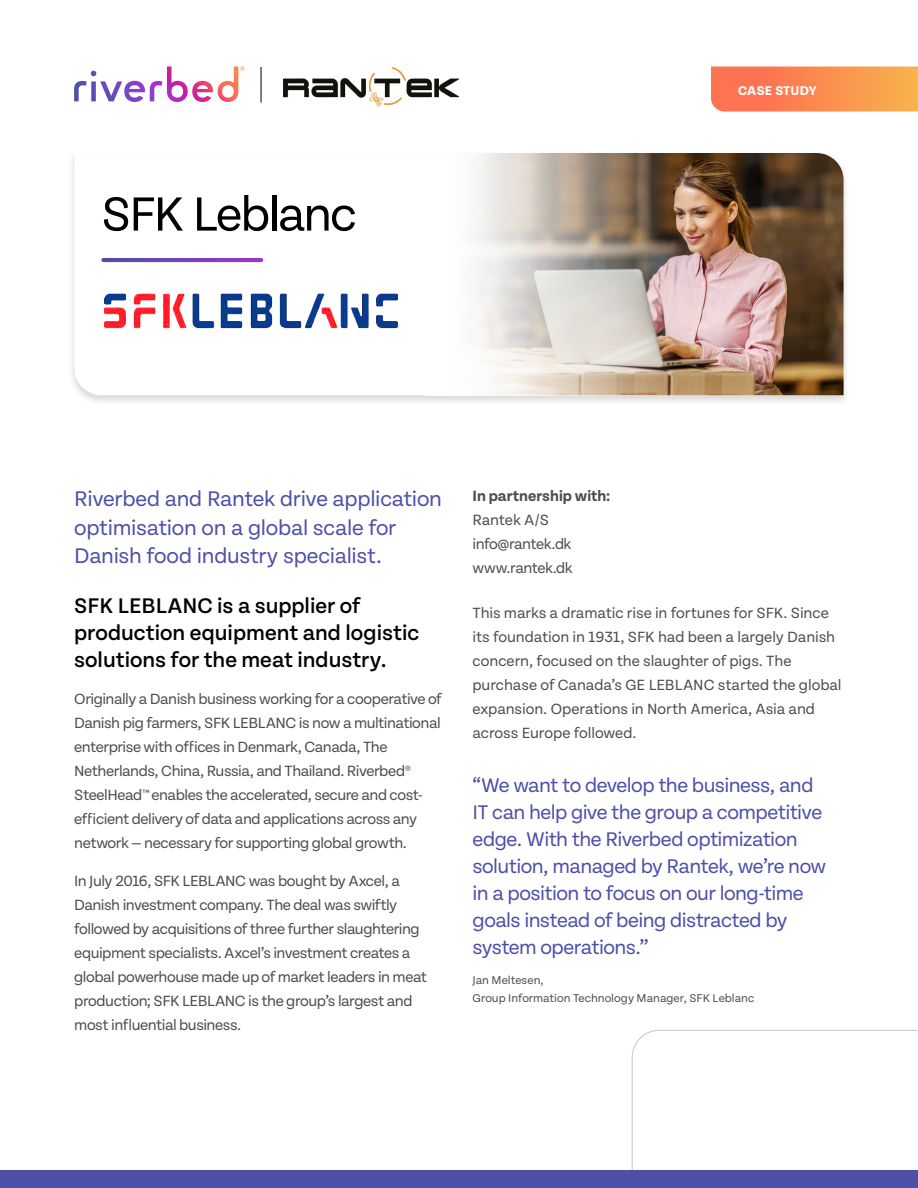
<style>
.page{position:relative;width:918px;height:1188px;background:#fff}
.page>*{position:absolute;margin:0;border:0;box-sizing:border-box;transform-origin:0 0}
.t1{font:51px "Tenon";letter-spacing:-.045em;color:#000}
.t2{font:22.5px/28.5px "Tenon";letter-spacing:-.015em;color:#4e4fa9}
.t3{font:500 22.5px/27px "Tenon";color:#000}
.t4{font:21px/27px "Tenon";letter-spacing:-.03em;color:#4e4fa9}
.t5{font:15.75px/24px "Tenon";letter-spacing:-.025em;color:#4d4d4f}
.t6{font:15.75px/24px "Tenon";letter-spacing:-.005em;color:#4d4d4f}
.t7{font:700 15.75px "Tenon";color:#4d4d4f}
.t8{font:700 13.5px "Tenon";letter-spacing:.02em;color:#fff}
.t9{font:12px/18px "Tenon";color:#4d4d4f}
</style>
<div class="page">
<div style="left:68px;top:151px;width:782px;height:256px;background:#000;opacity:.16"></div>
<svg style="left:74px;top:153px;width:351px;height:242px"></svg>
<img style="left:677px;top:153px;width:167px;height:242px">
<svg style="left:425px;top:153px;width:252px;height:242px"></svg>
<svg style="left:631px;top:1030px;width:287px;height:140px"></svg>
<div style="left:0;top:1170px;width:918px;height:18px;background:#4e4fa9"></div>
<svg style="left:711px;top:67px;width:207px;height:45px"></svg>
<svg style="left:74px;top:66px;width:170px;height:36px"></svg>
<svg style="left:103px;top:258px;width:158px;height:4px"></svg>
<img style="left:104px;top:277px;width:294px;height:72px">
<img style="left:284px;top:68px;width:175px;height:39px">
<hr style="left:261px;top:67px;width:1px;height:36px;background:#000">
<h1 class="t1" style="left:101px;top:187px;width:257px">SFK Leblanc</h1>
<p class="t8" style="left:738px;top:83px;width:80px">CASE STUDY</p>
<h2 class="t2" style="left:74px;top:485px;width:369px">Riverbed and Rantek drive application optimisation on a global scale for<br>Danish food industry specialist.</h2>
<h2 class="t3" style="left:74px;top:592px;width:347px">SFK LEBLANC is a supplier of production equipment and logistic solutions for the meat industry.</h2>
<p class="t5" style="left:74px;top:687px;width:369px">Originally a Danish business working for a cooperative of Danish pig farmers, SFK LEBLANC is now a multinational enterprise with offices in Denmark, Canada, The Netherlands, China, Russia, and Thailand. Riverbed® SteelHead™ enables the accelerated, secure and cost&shy;efficient delivery of data and applications across any network — necessary for supporting global growth.</p>
<p class="t5" style="left:74px;top:869px;width:354px">In July 2016, SFK LEBLANC was bought by Axcel, a Danish investment company. The deal was swiftly followed by acquisitions of three further slaughtering equipment specialists. Axcel’s investment creates a global powerhouse made up of market leaders in meat production; SFK LEBLANC is the group’s largest and most influential business.</p>
<p class="t7" style="left:473px;top:488px;width:139px">In partnership with:</p>
<p class="t5" style="left:473px;top:509px;width:102px">Rantek A/S info@rantek.dk www.rantek.dk</p>
<p class="t6" style="left:473px;top:601px;width:371px">This marks a dramatic rise in fortunes for SFK. Since its foundation in 1931, SFK had been a largely Danish concern, focused on the slaughter of pigs. The purchase of Canada’s GE LEBLANC started the global expansion. Operations in North America, Asia and across Europe followed.</p>
<p class="t4" style="left:472px;top:772px;width:355px">“We want to develop the business, and IT can help give the group a competitive edge. With the Riverbed optimization solution, managed by Rantek, we’re now in a position to focus on our long-time goals instead of being distracted by system operations.”</p>
<p class="t9" style="left:472px;top:971px;width:283px">Jan Meltesen,<br>Group Information Technology Manager, SFK Leblanc</p>
</div>
